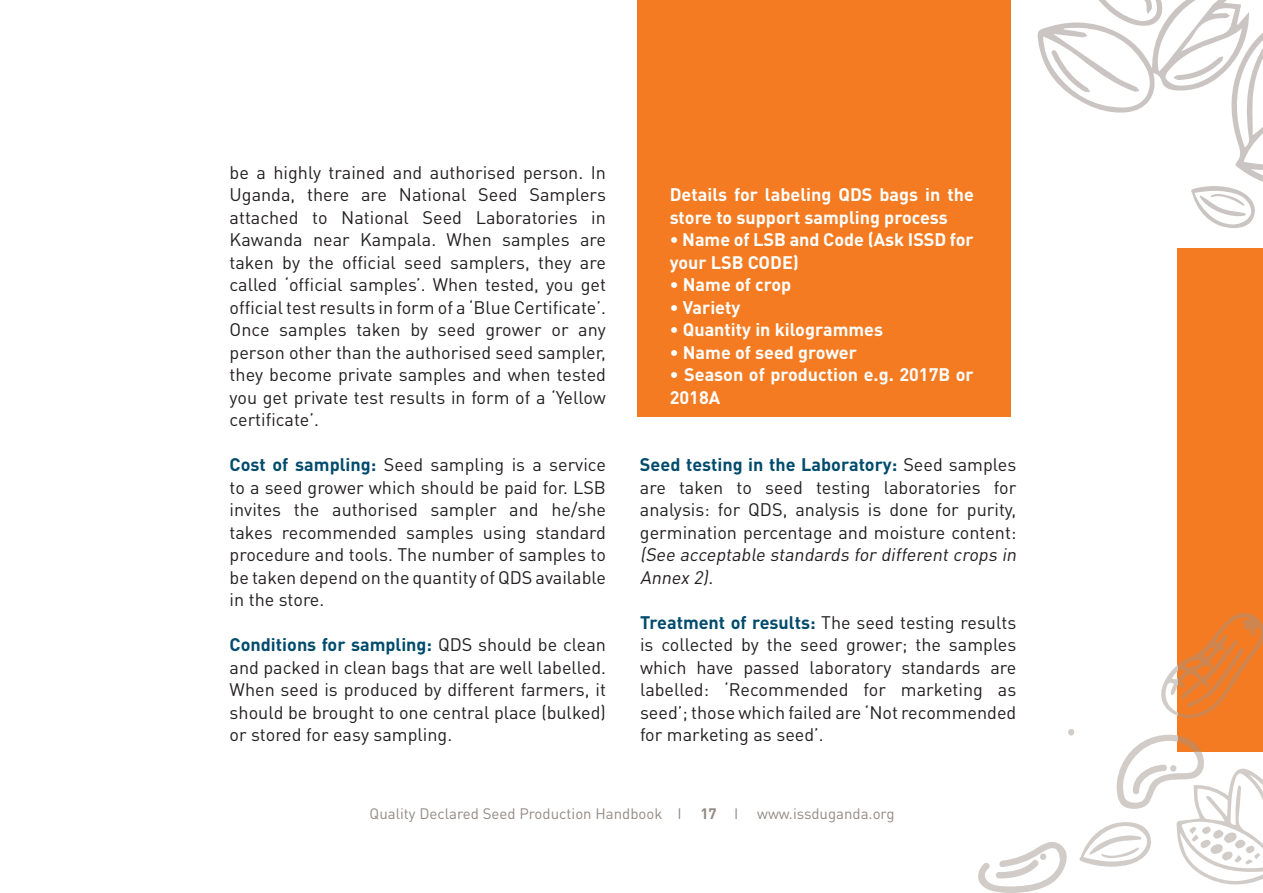
<style>
.page{position:relative;width:1263px;height:893px;background:#fff}
.page>*{position:absolute;margin:0;border:0;box-sizing:border-box;transform-origin:0 0}
.t1{font:18px/22.5px "DIN Pro";color:#231f20;text-align:justify}
.t2{font:700 18px/22.5px "DIN Pro";color:#fff}
.t3{font:italic 18px/22.5px "DIN Pro";color:#231f20}
.t4{font:15px "DIN Pro";color:#938a84}
.s1{font-weight:700;color:#004b6c}
.s2{font-style:normal}
.s3{font-weight:700}
</style>
<div class="page">
<div style="left:1178px;top:248px;width:85px;height:504px;background:#f47b21"></div>
<svg style="left:1161px;top:613px;width:102px;height:105px"></svg>
<svg style="left:978px;top:729px;width:285px;height:164px"></svg>
<svg style="left:1037px;top:0;width:226px;height:228px"></svg>
<div style="left:638px;top:0;width:373px;height:417px;background:#f47b21"></div>
<p class="t1" style="left:230px;top:160px;width:378px">be a highly trained and authorised person. In Uganda, there are National Seed Samplers attached to National Seed Laboratories in Kawanda near Kampala. When samples are taken by the official seed samplers, they are called ‘official samples’. When tested, you get official test results in form of a ‘Blue Certificate’.<br>Once samples taken by seed grower or any person other than the authorised seed sampler, they become private samples and when tested you get private test results in form of a ‘Yellow certificate’.</p>
<p class="t1" style="left:230px;top:453px;width:378px"><span class="s1">Cost of sampling:</span> Seed sampling is a service to a seed grower which should be paid for. LSB invites the authorised sampler and he/she takes recommended samples using standard procedure and tools. The number of samples to be taken depend on the quantity of QDS available in the store.</p>
<p class="t1" style="left:230px;top:633px;width:378px"><span class="s1">Conditions for sampling:</span> QDS should be clean and packed in clean bags that are well labelled.<br>When seed is produced by different farmers, it should be brought to one central place (bulked) or stored for easy sampling.</p>
<p class="t2" style="left:670px;top:183px;width:306px">Details for labeling QDS bags in the store to support sampling process</p>
<p class="t2" style="left:670px;top:228px;width:306px">• Name of LSB and Code (Ask ISSD for your LSb CODE)</p>
<p class="t2" style="left:670px;top:273px;width:123px">• Name of crop</p>
<p class="t2" style="left:670px;top:295px;width:72px">• Variety</p>
<p class="t2" style="left:670px;top:318px;width:215px">• Quantity in kilogrammes</p>
<p class="t2" style="left:670px;top:340px;width:189px">• Name of seed grower</p>
<p class="t2" style="left:670px;top:363px;width:306px">• Season of production e.g. 2017B or<br>2018A</p>
<p class="t1" style="left:640px;top:453px;width:378px"><span class="s1">Seed testing in the Laboratory:</span> Seed samples are taken to seed testing laboratories for analysis: for QDS, analysis is done for purity, germination percentage and moisture content:</p>
<p class="t3" style="left:640px;top:543px;width:381px">(See acceptable standards for differentcrops in<br>Annex 2)<span class="s2">.</span></p>
<p class="t1" style="left:640px;top:610px;width:378px"><span class="s1">Treatment of results:</span> The seed testing results is collected by the seed grower; the samples which have passed laboratory standards are labelled: ‘Recommended for marketing as seed’; those which failed are ‘Not recommended for marketing as seed’.</p>
<p class="t4" style="left:370px;top:804px;width:526px">Quality Declared Seed Production Handbook I <span class="s3">17</span> I www.issduganda.org</p>
</div>
